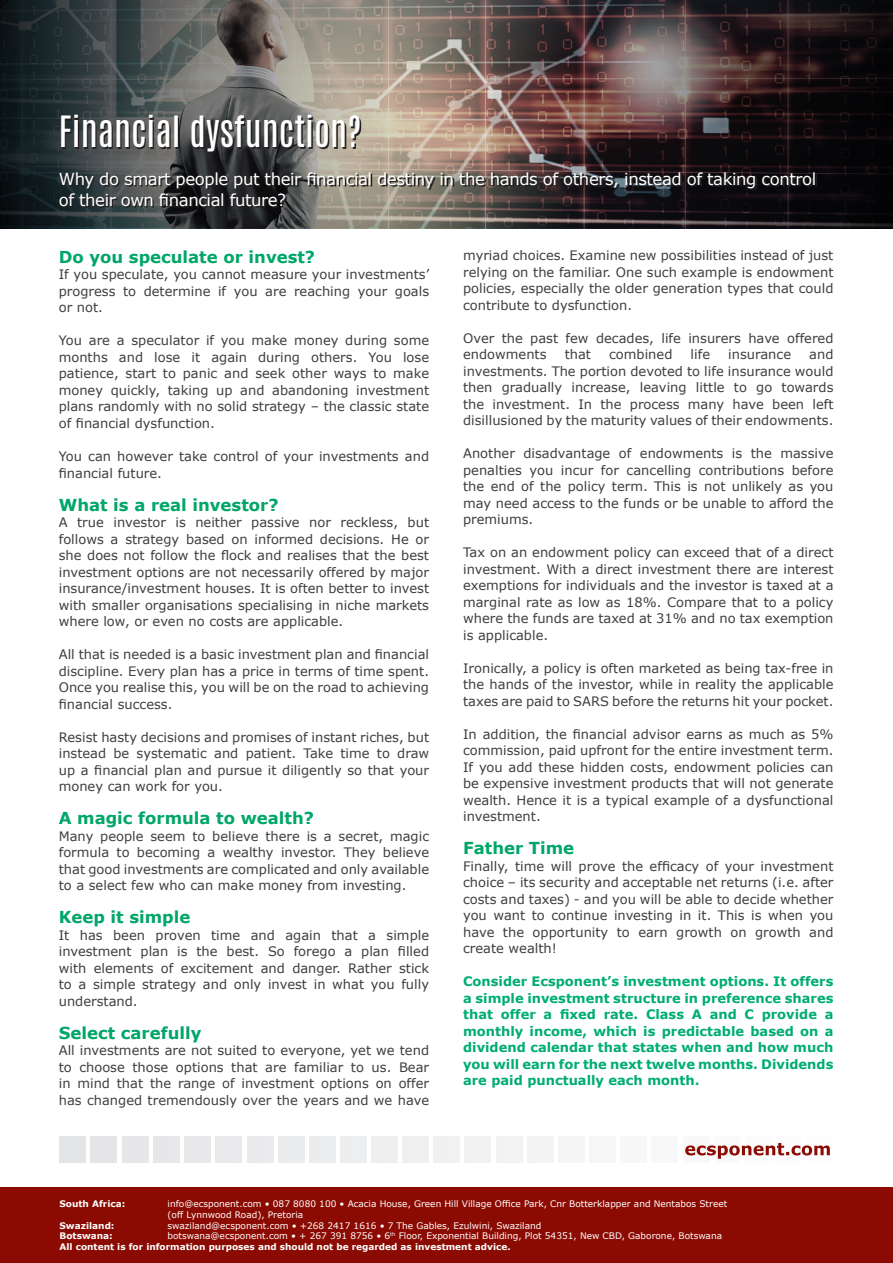
<style>
.page{position:relative;width:893px;height:1263px;background:#fff}
.page>*{position:absolute;margin:0;border:0;box-sizing:border-box;transform-origin:0 0}
.t1{font:36px "Antonio";color:#fff}
.t2{font:16.5px/21px "Verdana";letter-spacing:-.025em;color:#fff}
.Subheading{font:700 16.5px "Verdana";color:#00a669}
.Paragraph_Style_2{font:13.05px/16.5px "Verdana";color:#3e3e3f;text-align:justify}
.Paragraph_Style_2-2{font:700 13.05px/16.5px "Verdana";color:#00ac75;text-align:justify}
.t3{font:9px/10.8px "Verdana";color:#fff}
.t4{font:700 9px "Verdana";color:#fff}
.s1{font-weight:700}
</style>
<div class="page">
<div style="left:0;top:1187px;width:893px;height:76px;background:#8b0a02"></div>
<img style="left:0;top:0;width:893px;height:228px">
<div style="left:60px;top:1136px;width:26px;height:27px;background:#e1e2e4"></div>
<div style="left:91px;top:1136px;width:26px;height:27px;background:#e1e2e4"></div>
<div style="left:122px;top:1136px;width:27px;height:27px;background:#e1e2e4"></div>
<div style="left:153px;top:1136px;width:27px;height:27px;background:#e1e2e4"></div>
<div style="left:184px;top:1136px;width:27px;height:27px;background:#e8e8ea"></div>
<div style="left:215px;top:1136px;width:27px;height:27px;background:#e9e9eb"></div>
<div style="left:247px;top:1136px;width:27px;height:27px;background:#eaeaec"></div>
<div style="left:278px;top:1136px;width:27px;height:27px;background:#ebeced"></div>
<div style="left:309px;top:1136px;width:26px;height:27px;background:#ecedee"></div>
<div style="left:340px;top:1136px;width:26px;height:27px;background:#edeeef"></div>
<div style="left:371px;top:1136px;width:27px;height:27px;background:#eeeff0"></div>
<div style="left:402px;top:1136px;width:27px;height:27px;background:#eff0f1"></div>
<div style="left:433px;top:1136px;width:27px;height:27px;background:#f0f1f2"></div>
<div style="left:464px;top:1136px;width:27px;height:27px;background:#f1f2f3"></div>
<div style="left:496px;top:1136px;width:27px;height:27px;background:#f2f3f4"></div>
<div style="left:527px;top:1136px;width:27px;height:27px;background:#f3f4f5"></div>
<div style="left:558px;top:1136px;width:26px;height:27px;background:#f5f5f6"></div>
<div style="left:589px;top:1136px;width:26px;height:27px;background:#f6f6f6"></div>
<div style="left:620px;top:1136px;width:27px;height:27px;background:#f7f7f8"></div>
<div style="left:651px;top:1136px;width:27px;height:27px;background:#f8f8f8"></div>
<div style="left:683px;top:1136px;width:26px;height:27px;background:#f9f9f9"></div>
<div style="left:714px;top:1136px;width:26px;height:27px;background:#fafafa"></div>
<div style="left:745px;top:1136px;width:27px;height:27px;background:#fbfbfb"></div>
<svg style="left:685px;top:1143px;width:145px;height:16px"></svg>
<img style="left:61px;top:117px;width:755px;height:90px">
<p class="t1" style="left:59px;top:106px;width:304px">Financial dysfunction?</p>
<p class="t2" style="left:59px;top:168px;width:759px">Why do smart people put their financial destiny in the hands of others, instead of taking control of their own financial future?</p>
<p class="Subheading" style="left:59px;top:245px;width:258px">Do you speculate or invest?</p>
<p class="Paragraph_Style_2" style="left:59px;top:266px;width:372px">If you speculate, you cannot measure your investments’ progress to determine if you are reaching your goals or not.</p>
<p class="Paragraph_Style_2" style="left:59px;top:332px;width:372px">You are a speculator if you make money during some months and lose it again during others. You lose patience, start to panic and seek other ways to make money quickly, taking up and abandoning investment plans randomly with no solid strategy – the classic state of financial dysfunction.</p>
<p class="Paragraph_Style_2" style="left:59px;top:448px;width:372px">You can however take control of your investments and financial future.</p>
<p class="Subheading" style="left:59px;top:493px;width:221px">What is a real investor?</p>
<p class="Paragraph_Style_2" style="left:59px;top:514px;width:372px">A true investor is neither passive nor reckless, but follows a strategy based on informed decisions. He or she does not follow the flock and realises that the best investment options are not necessarily offered by major insurance/investment houses. It is often better to invest with smaller organisations specialising in niche markets where low, or even no costs are applicable.</p>
<p class="Paragraph_Style_2" style="left:59px;top:646px;width:372px">All that is needed is a basic investment plan and financial discipline. Every plan has a price in terms of time spent.<br>Once you realise this, you will be on the road to achieving financial success.</p>
<p class="Paragraph_Style_2" style="left:59px;top:728px;width:372px">Resist hasty decisions and promises of instant riches, but instead be systematic and patient. Take time to draw up a financial plan and pursue it diligently so that your money can work for you.</p>
<p class="Subheading" style="left:59px;top:806px;width:257px">A magic formula to wealth?</p>
<p class="Paragraph_Style_2" style="left:59px;top:827px;width:372px">Many people seem to believe there is a secret, magic formula to becoming a wealthy investor. They believe that good investments are complicated and only available to a select few who can make money from investing.</p>
<p class="Subheading" style="left:59px;top:905px;width:133px">Keep it simple</p>
<p class="Paragraph_Style_2" style="left:59px;top:926px;width:372px">It has been proven time and again that a simple investment plan is the best. So forego a plan filled with elements of excitement and danger. Rather stick to a simple strategy and only invest in what you fully understand.</p>
<p class="Subheading" style="left:59px;top:1021px;width:144px">Select carefully</p>
<p class="Paragraph_Style_2" style="left:59px;top:1042px;width:372px">All investments are not suited to everyone, yet we tend to choose those options that are familiar to us. Bear in mind that the range of investment options on offer has changed tremendously over the years and we have</p>
<p class="Paragraph_Style_2" style="left:463px;top:247px;width:372px">myriad choices. Examine new possibilities instead of just relying on the familiar. One such example is endowment policies, especially the older generation types that could contribute to dysfunction.</p>
<p class="Paragraph_Style_2" style="left:463px;top:330px;width:372px">Over the past few decades, life insurers have offered endowments</p>
<p class="Paragraph_Style_2" style="left:565px;top:346px;width:28px">that</p>
<p class="Paragraph_Style_2" style="left:609px;top:346px;width:65px">combined</p>
<p class="Paragraph_Style_2" style="left:691px;top:346px;width:21px">life</p>
<p class="Paragraph_Style_2" style="left:728px;top:346px;width:64px">insurance</p>
<p class="Paragraph_Style_2" style="left:463px;top:346px;width:372px;text-indent:346px">and investments. The portion devoted to life insurance would then gradually increase, leaving little to go towards the investment. In the process many have been left disillusioned by the maturity values of their endowments.</p>
<p class="Paragraph_Style_2" style="left:463px;top:445px;width:372px">Another disadvantage of endowments is the massive penalties you incur for cancelling contributions before the end of the policy term. This is not unlikely as you may need access to the funds or be unable to afford the premiums.</p>
<p class="Paragraph_Style_2" style="left:463px;top:544px;width:372px">Tax on an endowment policy can exceed that of a direct investment. With a direct investment there are interest exemptions for individuals and the investor is taxed at a marginal rate as low as 18%. Compare that to a policy where the funds are taxed at 31% and no tax exemption is applicable.</p>
<p class="Paragraph_Style_2" style="left:463px;top:660px;width:372px">Ironically, a policy is often marketed as being tax-free in the hands of the investor, while in reality the applicable taxes are paid to SARS before the returns hit your pocket.</p>
<p class="Paragraph_Style_2" style="left:463px;top:726px;width:372px">In addition, the financial advisor earns as much as 5% commission, paid upfront for the entire investment term.<br>If you add these hidden costs, endowment policies can be expensive investment products that will not generate wealth. Hence it is a typical example of a dysfunctional investment.</p>
<p class="Subheading" style="left:463px;top:837px;width:113px">Father Time</p>
<p class="Paragraph_Style_2" style="left:463px;top:858px;width:372px">Finally, time will prove the efficacy of your investment choice – its security and acceptable net returns (i.e. after costs and taxes) - and you will be able to decide whether you want to continue investing in it. This is when you have the opportunity to earn growth on growth and create wealth!</p>
<p class="Paragraph_Style_2-2" style="left:463px;top:973px;width:372px">Consider Ecsponent’s investment options. It offers a simple investment structure in preference shares that offer a fixed rate. Class A and C provide a monthly income, which is predictable based on a dividend calendar that states when and how much you will earn for the next twelve months. Dividends are paid punctually each month.</p>
<p class="t4" style="left:60px;top:1197px;width:67px">South Africa:</p>
<p class="t3" style="left:168px;top:1198px;width:561px">info@ecsponent.com • 087 8080 100 • Acacia House, Green Hill Village Office Park, Cnr Botterklapper and Nentabos Street (off Lynnwood Road), Pretoria</p>
<p class="t4" style="left:60px;top:1219px;width:57px">Swaziland:</p>
<p class="t3" style="left:168px;top:1220px;width:375px">swaziland@ecsponent.com • +268 2417 1616 • 7 The Gables, Ezulwini, Swaziland</p>
<p class="t4" style="left:60px;top:1230px;width:55px">Botswana:</p>
<p class="t3" style="left:60px;top:1231px;width:664px;text-indent:108px">botswana@ecsponent.com • + 267 391 8756 • 6<sup>th</sup> Floor, Exponential Building, Plot 54351, New CBD, Gaborone, Botswana<br><span class="s1">All content is for information purposes and should not be regarded as investment advice.</span></p>
</div>
